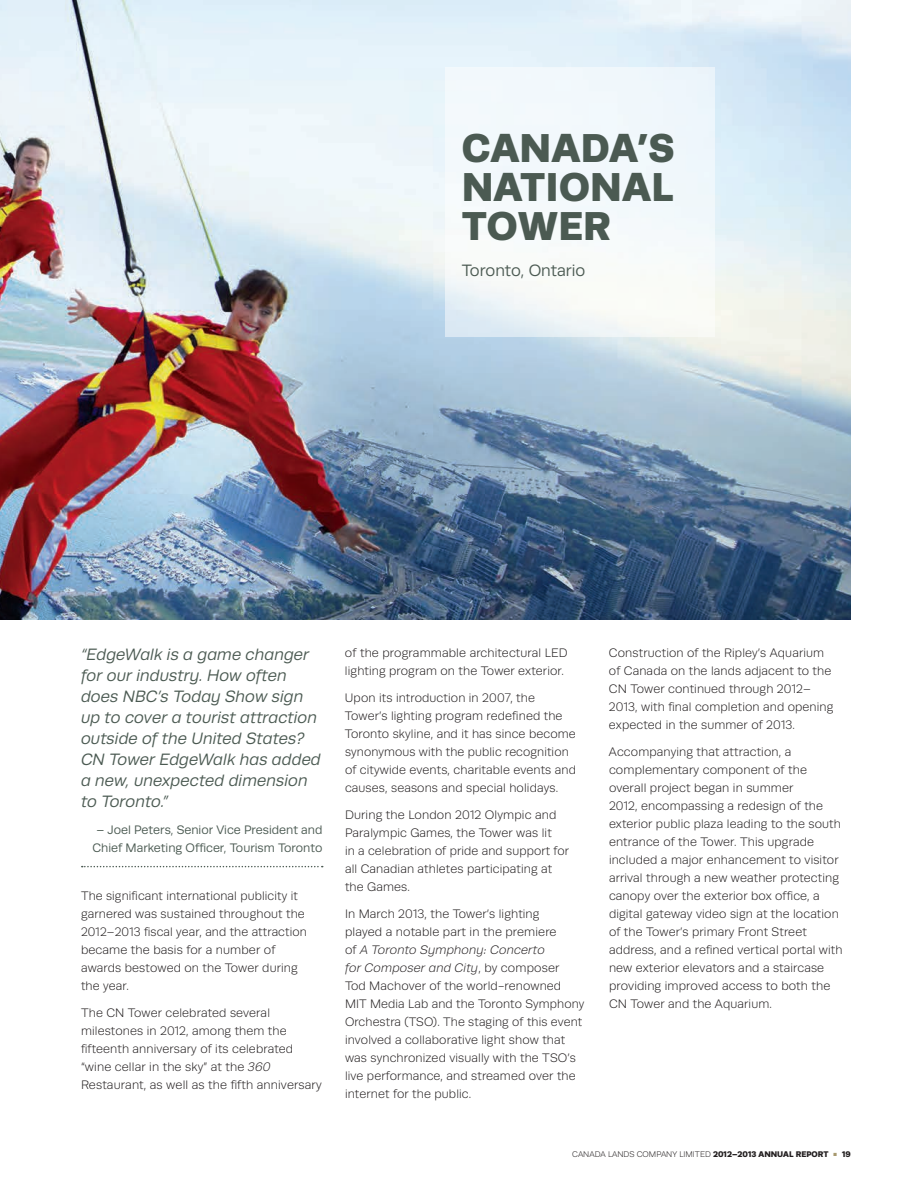
<style>
.page{position:relative;width:918px;height:1188px;background:#fff}
.page>*{position:absolute;margin:0;border:0;box-sizing:border-box;transform-origin:0 0}
.t1{font:900 40.5px/39px "Runda";letter-spacing:.01em;color:#4b5a52;text-align:justify}
.Callout_-_no_rule{font:italic 16.5px/21px "Runda";color:#4b5a52}
.t2{font:16.5px "Runda";color:#4b5a52}
.Body{font:300 12.3px/18px "Runda";letter-spacing:.01em;color:#231f20}
.Callout_attributi{font:12.3px/18px "Runda";color:#4b5a52;text-align:center}
.t3{font:300 8.25px "Runda";color:#231f20}
.s1{font-style:italic}
.s2{font-weight:900}
</style>
<div class="page">
<svg style="left:82px;top:866px;width:241px;height:1px"></svg>
<img style="left:0;top:0;width:850px;height:619px">
<div style="left:446px;top:68px;width:270px;height:270px;background:#f2f9fb"></div>
<p class="t1" style="left:462px;top:128px;width:214px">CANADA’S NATIONAL TOWER</p>
<p class="t2" style="left:462px;top:262px;width:125px">Toronto, Ontario</p>
<p class="Callout_-_no_rule" style="left:81px;top:645px;width:241px">“EdgeWalk is a game changer for our industry. How often does NBC’s Today Show sign up to cover a tourist attraction outside of the United States?<br>CN Tower EdgeWalk has added a new, unexpected dimension to Toronto.”</p>
<p class="Callout_attributi" style="left:92px;top:821px;width:232px">– Joel Peters, Senior Vice President and<br>Chief Marketing Officer, Tourism Toronto</p>
<p class="Body" style="left:81px;top:887px;width:227px">The significant international publicity it garnered was sustained throughout the 2012–2013 fiscal year, and the attraction became the basis for a number of awards bestowed on the Tower during the year.</p>
<p class="Body" style="left:81px;top:1004px;width:242px">The CN Tower celebrated several milestones in 2012, among them the fifteenth anniversary of its celebrated “wine cellar in the sky” at the <span class="s1">360<br></span>Restaurant, as well as the fifth anniversary</p>
<p class="Body" style="left:345px;top:644px;width:224px">of the programmable architectural LED lighting program on the Tower exterior.</p>
<p class="Body" style="left:345px;top:689px;width:233px">Upon its introduction in 2007, the Tower’s lighting program redefined the Toronto skyline, and it has since become synonymous with the public recognition of citywide events, charitable events and causes, seasons and special holidays.</p>
<p class="Body" style="left:345px;top:806px;width:226px">During the London 2012 Olympic and<br>Paralympic Games, the Tower was lit<br>in a celebration of pride and support for all Canadian athletes participating at the Games.</p>
<p class="Body" style="left:345px;top:905px;width:241px">In March 2013, the Tower’s lighting<br>played a notable part in the premiere<br>of <span class="s1">A Toronto Symphony: Concerto<br>for Composer and City</span>, by composer<br>Tod Machover of the world-renowned MIT Media Lab and the Toronto Symphony Orchestra (TSO). The staging of this event involved a collaborative light show that was synchronized visually with the TSO’s live performance, and streamed over the internet for the public.</p>
<p class="Body" style="left:609px;top:644px;width:226px">Construction of the Ripley’s Aquarium of Canada on the lands adjacent to the CN Tower continued through 2012– 2013, with final completion and opening expected in the summer of 2013.</p>
<p class="Body" style="left:609px;top:743px;width:235px">Accompanying that attraction, a complementary component of the overall project began in summer<br>2012, encompassing a redesign of the exterior public plaza leading to the south entrance of the Tower. This upgrade included a major enhancement to visitor arrival through a new weather protecting canopy over the exterior box office, a digital gateway video sign at the location of the Tower’s primary Front Street address, and a refined vertical portal with new exterior elevators and a staircase providing improved access to both the CN Tower and the Aquarium.</p>
<p class="t3" style="left:572px;top:1150px;width:280px">CANADA LANDS COMPANY LIMITED <span class="s2">2012–2013 ANNUAL REPORT</span> <sup>■</sup> <span class="s2">19</span></p>
</div>
